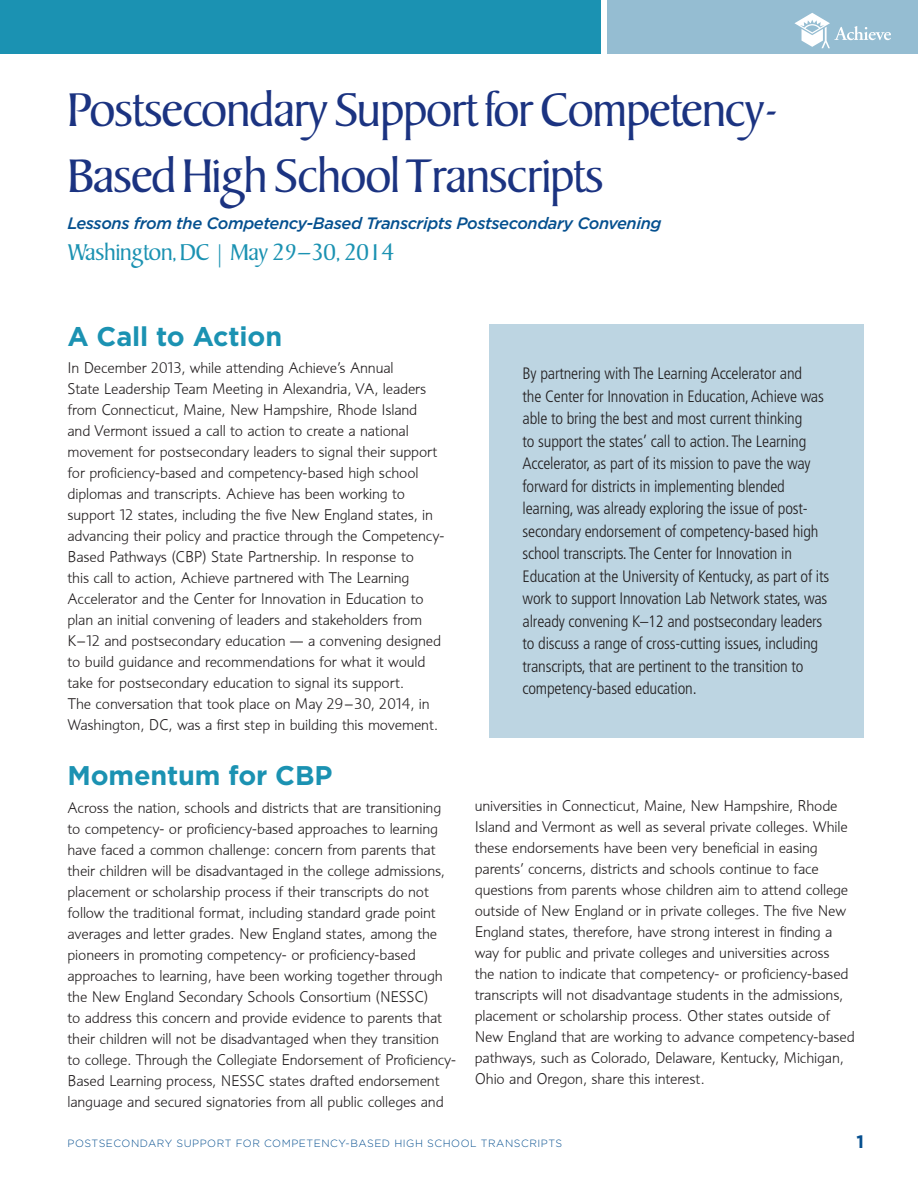
<style>
.page{position:relative;width:918px;height:1188px;background:#fff}
.page>*{position:absolute;margin:0;border:0;box-sizing:border-box;transform-origin:0 0}
.Main_Heading{font:46.5px/66px "Keeple";letter-spacing:-.02em;color:#1b3381}
.Heading{font:700 27px "Gotham";letter-spacing:-.005em;color:#1b92b2}
.Main_Heading-2{font:22.5px "Keeple";letter-spacing:-.01em;color:#1b92b2}
.t1{font:700 18px "Gotham";color:#064f8f}
.text_in_box{font:300 condensed 16.5px/22.5px "Frutiger";letter-spacing:-.01em;color:#231f20}
.t2{font:italic 500 16.5px "Gotham";letter-spacing:-.025em;color:#05508f}
.text{font:300 15px/21px "Informa";letter-spacing:-.01em;color:#231f20}
.t3{font:300 10.5px "Gotham";letter-spacing:.05em;color:#064f8f}
</style>
<div class="page">
<div style="left:608px;top:0;width:310px;height:54px;background:#95bdd2"></div>
<div style="left:0;top:0;width:600px;height:54px;background:#1b92b2"></div>
<svg style="left:794px;top:13px;width:97px;height:35px"></svg>
<div style="left:489px;top:324px;width:375px;height:414px;background:#bdd5e2"></div>
<p class="Main_Heading" style="left:68px;top:81px;width:711px">Postsecondary Support for Competency-<br>Based High School Transcripts</p>
<p class="t2" style="left:68px;top:212px;width:595px">Lessons from the Competency-Based Transcripts Postsecondary Convening</p>
<p class="Main_Heading-2" style="left:68px;top:240px;width:328px">Washington, DC | May 29–30, 2014</p>
<p class="Heading" style="left:68px;top:318px;width:216px">A Call to Action</p>
<p class="text" style="left:68px;top:358px;width:379px">In December 2013, while attending Achieve’s Annual<br>State Leadership Team Meeting in Alexandria, VA, leaders from Connecticut, Maine, New Hampshire, Rhode Island<br>and Vermont issued a call to action to create a national movement for postsecondary leaders to signal their support for proficiency-based and competency-based high school diplomas and transcripts. Achieve has been working to support 12 states, including the five New England states, in advancing their policy and practice through the Competency-Based Pathways (CBP) State Partnership. In response to<br>this call to action, Achieve partnered with The Learning Accelerator and the Center for Innovation in Education to plan an initial convening of leaders and stakeholders from K–12 and postsecondary education — a convening designed to build guidance and recommendations for what it would take for postsecondary education to signal its support.<br>The conversation that took place on May 29–30, 2014, in Washington, DC, was a first step in building this movement.</p>
<p class="Heading" style="left:68px;top:758px;width:266px">Momentum for CBP</p>
<p class="text" style="left:68px;top:797px;width:390px">Across the nation, schools and districts that are transitioning to competency- or proficiency-based approaches to learning have faced a common challenge: concern from parents that their children will be disadvantaged in the college admissions, placement or scholarship process if their transcripts do not follow the traditional format, including standard grade point averages and letter grades. New England states, among the pioneers in promoting competency- or proficiency-based approaches to learning, have been working together through the New England Secondary Schools Consortium (NESSC)<br>to address this concern and provide evidence to parents that their children will not be disadvantaged when they transition<br>to college. Through the Collegiate Endorsement of Proficiency-Based Learning process, NESSC states drafted endorsement language and secured signatories from all public colleges and</p>
<p class="text" style="left:475px;top:795px;width:382px">universities in Connecticut, Maine, New Hampshire, Rhode Island and Vermont as well as several private colleges. While these endorsements have been very beneficial in easing parents’ concerns, districts and schools continue to face questions from parents whose children aim to attend college outside of New England or in private colleges. The five New England states, therefore, have strong interest in finding a way for public and private colleges and universities across<br>the nation to indicate that competency- or proficiency-based transcripts will not disadvantage students in the admissions, placement or scholarship process. Other states outside of New England that are working to advance competency-based pathways, such as Colorado, Delaware, Kentucky, Michigan, Ohio and Oregon, share this interest.</p>
<p class="text_in_box" style="left:523px;top:362px;width:308px">By partnering with The Learning Accelerator and<br>the Center for Innovation in Education, Achieve was able to bring the best and most current thinking<br>to support the states’ call to action. The Learning Accelerator, as part of its mission to pave the way forward for districts in implementing blended learning, was already exploring the issue of post&shy;secondary endorsement of competency-based high school transcripts. The Center for Innovation in Education at the University of Kentucky, as part of its work to support Innovation Lab Network states, was already convening K–12 and postsecondary leaders to discuss a range of cross-cutting issues, including transcripts, that are pertinent to the transition to competency-based education.</p>
<p class="t3" style="left:68px;top:1136px;width:496px">POSTSECONDARY SUPPORT FOR COMPETENCY-BASED HIGH SCHOOL TRANSCRIPTS</p>
<p class="t1" style="left:856px;top:1130px;width:9px">1</p>
</div>
